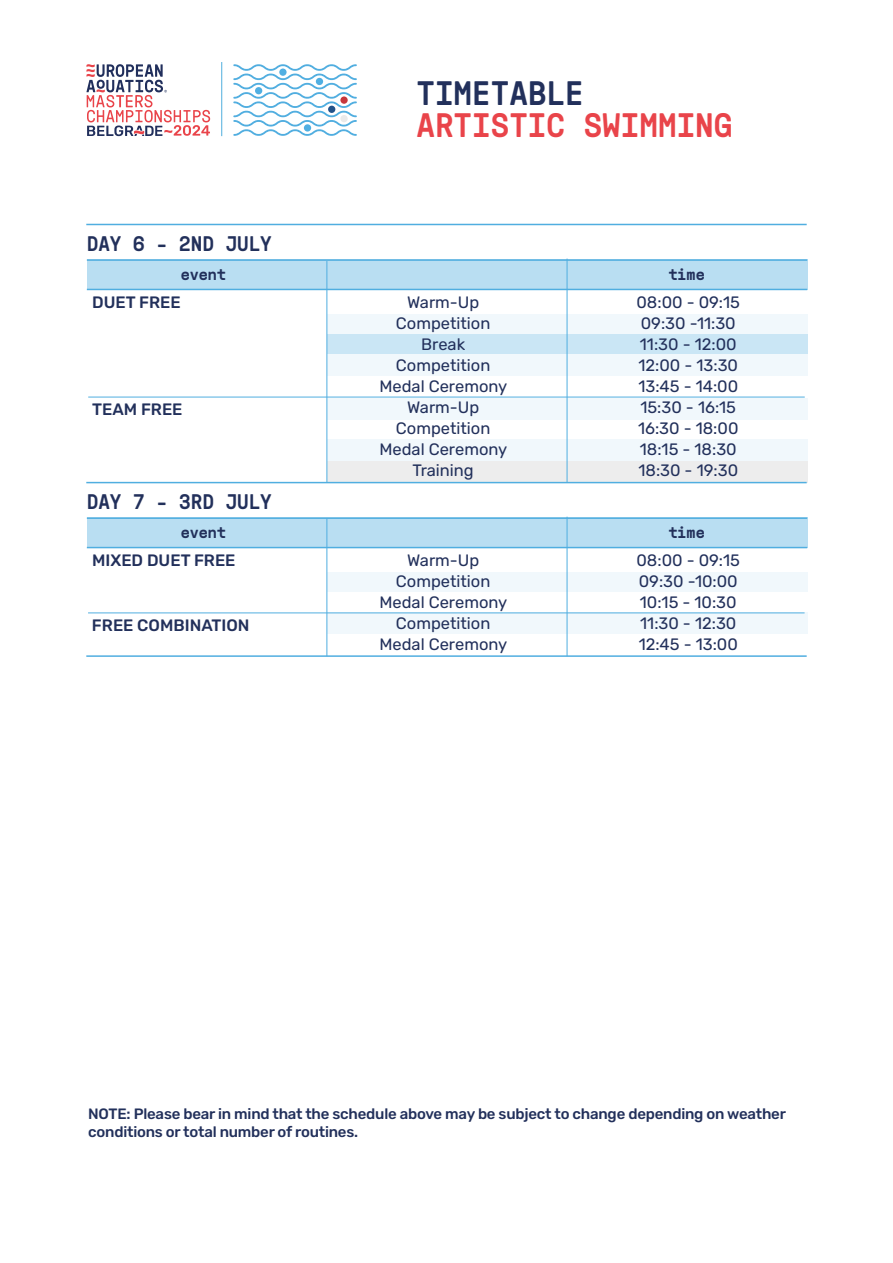
<style>
.page{position:relative;width:893px;height:1263px;background:#fff}
.page>*{position:absolute;margin:0;border:0;box-sizing:border-box;transform-origin:0 0}
.t1{font:500 33.75px "Aquatics";color:#e9444a}
.t2{font:500 33.75px "Aquatics";color:#22305b}
.t3{font:500 21px "Aquatics";color:#22305b}
.t4{font:16.5px/21px "Rubik";color:#22305b;text-align:center}
.t5{font:500 16.5px "Rubik";color:#22305b}
.t6{font:500 16.5px "Aquatics";color:#22305b}
.t7{font:500 15px/18px "Rubik";letter-spacing:-.015em;color:#22305b}
</style>
<div class="page">
<div style="left:327px;top:461px;width:480px;height:22px;background:#ededed"></div>
<svg style="left:233px;top:64px;width:124px;height:72px"></svg>
<div style="left:279px;top:69px;width:8px;height:7px;background:#50afe2;border-radius:50%"></div>
<div style="left:255px;top:87px;width:7px;height:7px;background:#50afe2;border-radius:50%"></div>
<div style="left:316px;top:78px;width:7px;height:7px;background:#50afe2;border-radius:50%"></div>
<div style="left:340px;top:96px;width:8px;height:8px;background:#c6373c;border-radius:50%"></div>
<div style="left:328px;top:106px;width:7px;height:7px;background:#23538a;border-radius:50%"></div>
<div style="left:340px;top:115px;width:8px;height:7px;background:#eaeaea;border-radius:50%"></div>
<div style="left:304px;top:124px;width:7px;height:8px;background:#50afe2;border-radius:50%"></div>
<hr style="left:221px;top:62px;width:1px;height:74px;background:#4faede">
<svg style="left:86px;top:64px;width:124px;height:72px"></svg>
<hr style="left:86px;top:224px;width:721px;height:1px;background:#50aee0">
<div style="left:87px;top:259px;width:720px;height:30px;background:#b9def2"></div>
<hr style="left:87px;top:259px;width:720px;height:2px;background:#50aee0">
<hr style="left:87px;top:289px;width:720px;height:1px;background:#50aee0">
<div style="left:327px;top:334px;width:481px;height:20px;background:#cae6f5"></div>
<div style="left:327px;top:314px;width:480px;height:20px;background:#f1f8fc"></div>
<div style="left:327px;top:355px;width:480px;height:21px;background:#f1f8fc"></div>
<div style="left:327px;top:398px;width:480px;height:21px;background:#f1f8fc"></div>
<div style="left:327px;top:440px;width:480px;height:21px;background:#f1f8fc"></div>
<hr style="left:86px;top:482px;width:721px;height:1px;background:#50aee0">
<hr style="left:326px;top:261px;width:1px;height:222px;background:#50aee0">
<hr style="left:88px;top:397px;width:717px;height:1px;background:#50aee0">
<hr style="left:567px;top:259px;width:1px;height:224px;background:#50aee0">
<div style="left:87px;top:517px;width:720px;height:31px;background:#b9def2"></div>
<hr style="left:87px;top:517px;width:720px;height:2px;background:#50aee0">
<hr style="left:87px;top:547px;width:720px;height:1px;background:#50aee0">
<div style="left:327px;top:572px;width:480px;height:20px;background:#f1f8fc"></div>
<div style="left:327px;top:613px;width:480px;height:21px;background:#f1f8fc"></div>
<hr style="left:86px;top:655px;width:721px;height:2px;background:#50aee0">
<hr style="left:326px;top:518px;width:1px;height:138px;background:#50aee0">
<hr style="left:88px;top:612px;width:717px;height:1px;background:#50aee0">
<hr style="left:567px;top:517px;width:1px;height:139px;background:#50aee0">
<p class="t3" style="left:87px;top:228px;width:187px">DAY 6 - 2ND JULY</p>
<h1 class="t2" style="left:416px;top:69px;width:169px">TIMETABLE</h1>
<h1 class="t1" style="left:416px;top:101px;width:317px">ARTISTIC SWIMMING</h1>
<p class="t6" style="left:181px;top:262px;width:47px">event</p>
<p class="t6" style="left:668px;top:262px;width:38px">time</p>
<p class="t5" style="left:92px;top:293px;width:90px">DUET FREE</p>
<p class="t5" style="left:92px;top:400px;width:92px">TEAM FREE</p>
<p class="t3" style="left:87px;top:486px;width:187px">DAY 7 - 3RD JULY</p>
<p class="t4" style="left:379px;top:292px;width:129px">Warm-Up<br>Competition<br>Break<br>Competition<br>Medal Ceremony<br>Warm-Up<br>Competition<br>Medal Ceremony<br>Training</p>
<p class="t4" style="left:636px;top:292px;width:105px;text-align:left">08:00 - 09:15<br>09:30 -11:30<br>11:30 - 12:00<br>12:00 - 13:30<br>13:45 - 14:00<br>15:30 - 16:15<br>16:30 - 18:00<br>18:15 - 18:30<br>18:30 - 19:30</p>
<p class="t6" style="left:181px;top:520px;width:47px">event</p>
<p class="t6" style="left:668px;top:520px;width:38px">time</p>
<p class="t5" style="left:92px;top:551px;width:145px">MIXED DUET FREE</p>
<p class="t5" style="left:92px;top:616px;width:159px">FREE COMBINATION</p>
<p class="t4" style="left:379px;top:550px;width:129px">Warm-Up<br>Competition<br>Medal Ceremony<br>Competition<br>Medal Ceremony</p>
<p class="t4" style="left:636px;top:550px;width:105px;text-align:left">08:00 - 09:15<br>09:30 -10:00<br>10:15 - 10:30<br>11:30 - 12:30<br>12:45 - 13:00</p>
<p class="t7" style="left:88px;top:1105px;width:699px">NOTE: Please bear in mind that the schedule above may be subject to change depending on weather conditions or total number of routines.</p>
</div>
